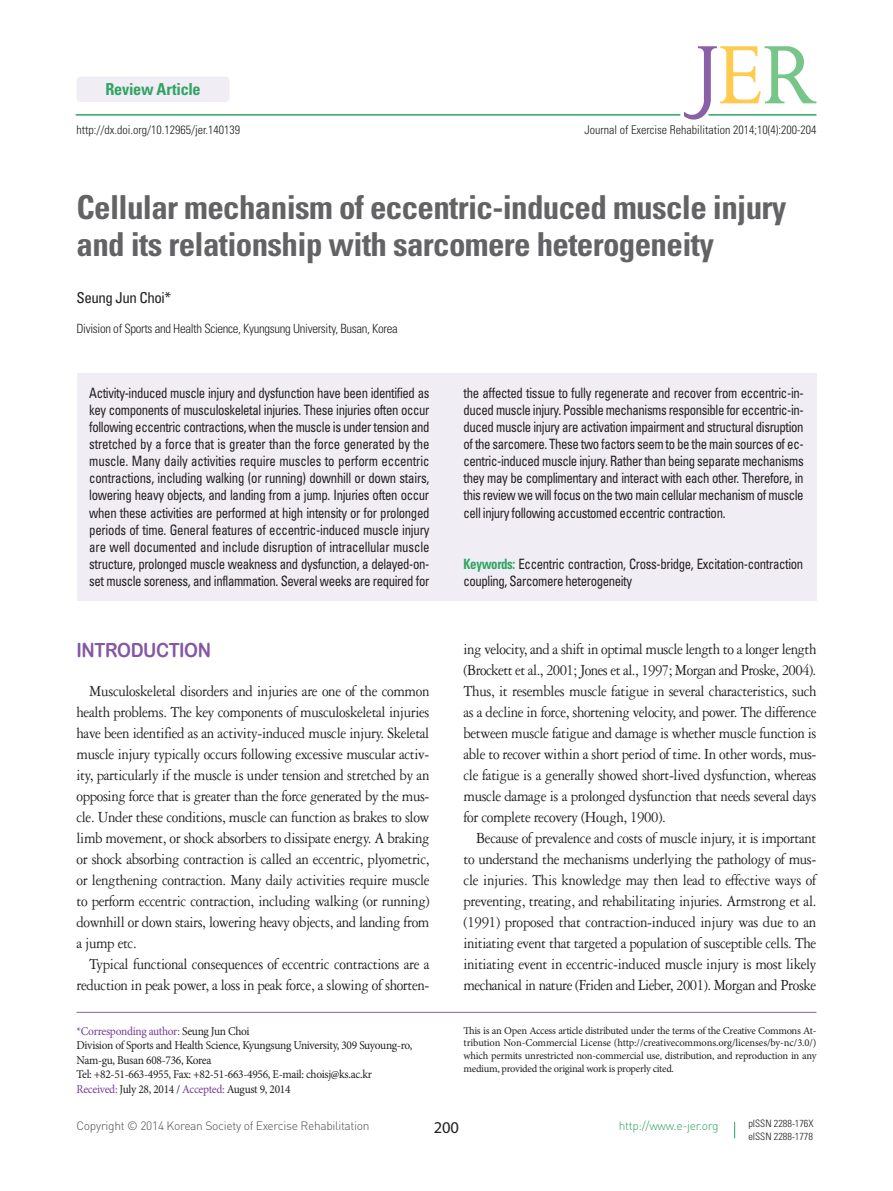
<style>
.page{position:relative;width:893px;height:1191px;background:#fff}
.page>*{position:absolute;margin:0;border:0;box-sizing:border-box;transform-origin:0 0}
.제목{font:700 condensed 33px/36.8px "Univers LT Std";letter-spacing:-.02em;color:#636366}
.본문_대제목{font:19.5px "Arial Rounded MT Bold";letter-spacing:-.025em;color:#8458a4;scale:.9 1}
.본문_영문{font:16.5px/21px "Garamond 3 LT Std";letter-spacing:-.025em;color:#231f20;text-align:justify;scale:.9 1}
.t1{font:700 condensed 16.5px "Univers LT Std";letter-spacing:-.015em;color:#30a463}
.t2{font:16.5px "Myriad Pro";color:#231f20}
.저자{font:condensed 15px "Univers LT Std";letter-spacing:-.03em;color:#231f20}
.t3{font:condensed 14.25px/17.1px "Univers LT Std";letter-spacing:-.03em;color:#231f20;text-align:justify;scale:.9 1}
.저자소속{font:300 condensed 12.75px "Univers LT Std";letter-spacing:-.025em;color:#231f20}
.교신저자{font:12px/14.4px "Minion Pro";letter-spacing:-.025em;color:#231f20;scale:.95 1}
.doi_단락{font:300 condensed 12px "Univers LT Std";color:#231f20}
.t4{font:300 12px "DIN Pro";letter-spacing:-.025em;color:#4b4c4d}
.교신저자-2{font:12px "Minion Pro";letter-spacing:-.03em;color:#753e98;scale:.95 1}
.t5{font:300 12px "DIN Pro";letter-spacing:-.025em;color:#30a463}
.t6{font:10.5px/12.6px "Minion Pro";letter-spacing:-.03em;color:#231f20;text-align:justify}
.t7{font:300 condensed 10.2px "Univers LT Std";color:#231f20}
.s1{font-weight:700;color:#30a463}
.s2{color:#231f20}
.s3{color:#753e98}
</style>
<div class="page">
<hr style="left:77px;top:1012px;width:739px;height:1px;background:#895fa8">
<svg style="left:734px;top:1121px;width:1px;height:17px"></svg>
<div style="left:77px;top:373px;width:739px;height:228px;background:#f0edf5"></div>
<div style="left:77px;top:77px;width:153px;height:25px;background:#f0edf5;border-radius:4px"></div>
<hr style="left:76px;top:114px;width:604px;height:2px;background:#30a463">
<svg style="left:684px;top:46px;width:132px;height:74px"></svg>
<p class="t1" style="left:105px;top:79px;width:97px">Review Article</p>
<p class="doi_단락" style="left:77px;top:123px;width:165px">http://dx.doi.org/10.12965/jer.140139</p>
<p class="doi_단락" style="left:585px;top:123px;width:233px">Journal of Exercise Rehabilitation 2014;10(4):200-204</p>
<p class="제목" style="left:77px;top:188px;width:711px">Cellular mechanism of eccentric-induced muscle injury and its relationship with sarcomere heterogeneity</p>
<p class="저자" style="left:77px;top:288px;width:96px">Seung Jun Choi*</p>
<p class="저자소속" style="left:77px;top:321px;width:323px">Division of Sports and Health Science, Kyungsung University, Busan, Korea</p>
<p class="t3" style="left:89px;top:384px;width:380px">Activity-induced muscle injury and dysfunction have been identified as key components of musculoskeletal injuries. These injuries often occur following eccentric contractions, when the muscle is under tension and stretched by a force that is greater than the force generated by the muscle. Many daily activities require muscles to perform eccentric contractions, including walking (or running) downhill or down stairs, lowering heavy objects, and landing from a jump. Injuries often occur when these activities are performed at high intensity or for prolonged periods of time. General features of eccentric-induced muscle injury are well documented and include disruption of intracellular muscle structure, prolonged muscle weakness and dysfunction, a delayed-on&shy;set muscle soreness, and inflammation. Several weeks are required for</p>
<p class="t3" style="left:463px;top:384px;width:379px">the affected tissue to fully regenerate and recover from eccentric-in&shy;duced muscle injury. Possible mechanisms responsible for eccentric-in&shy;duced muscle injury are activation impairment and structural disruption of the sarcomere. These two factors seem to be the main sources of ec&shy;centric-induced muscle injury. Rather than being separate mechanisms they may be complimentary and interact with each other. Therefore, in this review we will focus on the two main cellular mechanism of muscle cell injury following accustomed eccentric contraction.</p>
<p class="t3" style="left:463px;top:555px;width:379px"><span class="s1">Keywords:</span> Eccentric contraction, Cross-bridge, Excitation-contraction coupling, Sarcomere heterogeneity</p>
<p class="본문_대제목" style="left:77px;top:638px;width:151px">INTRODUCTION</p>
<p class="본문_영문" style="left:77px;top:680px;width:394px;text-indent:13px">Musculoskeletal disorders and injuries are one of the common health problems. The key components of musculoskeletal injuries have been identified as an activity-induced muscle injury. Skeletal muscle injury typically occurs following excessive muscular activ&shy;ity, particularly if the muscle is under tension and stretched by an opposing force that is greater than the force generated by the mus&shy;cle. Under these conditions, muscle can function as brakes to slow limb movement, or shock absorbers to dissipate energy. A braking or shock absorbing contraction is called an eccentric, plyometric, or lengthening contraction. Many daily activities require muscle to perform eccentric contraction, including walking (or running) downhill or down stairs, lowering heavy objects, and landing from a jump etc.</p>
<p class="본문_영문" style="left:77px;top:953px;width:394px;text-align:right">Typical functional consequences of eccentric contractions are a reduction in peak power, a loss in peak force, a slowing of shorten-</p>
<p class="교신저자-2" style="left:77px;top:1023px;width:184px">*Corresponding author: <span class="s2">Seung Jun Choi</span></p>
<p class="교신저자" style="left:77px;top:1038px;width:355px">Division of Sports and Health Science, Kyungsung University, 309 Suyoung-ro,<br>Nam-gu, Busan 608-736, Korea</p>
<p class="교신저자" style="left:77px;top:1067px;width:313px">Tel: +82-51-663-4955, Fax: +82-51-663-4956, E-mail: choisj@ks.ac.kr</p>
<p class="교신저자" style="left:77px;top:1081px;width:227px"><span class="s3">Received:</span> July 28, 2014 / <span class="s3">Accepted:</span> August 9, 2014</p>
<p class="본문_영문" style="left:463px;top:638px;width:394px">ing velocity, and a shift in optimal muscle length to a longer length (Brockett et al., 2001; Jones et al., 1997; Morgan and Proske, 2004).<br>Thus, it resembles muscle fatigue in several characteristics, such as a decline in force, shortening velocity, and power. The difference between muscle fatigue and damage is whether muscle function is able to recover within a short period of time. In other words, mus&shy;cle fatigue is a generally showed short-lived dysfunction, whereas muscle damage is a prolonged dysfunction that needs several days for complete recovery (Hough, 1900).</p>
<p class="본문_영문" style="left:463px;top:827px;width:394px;text-indent:13px">Because of prevalence and costs of muscle injury, it is important to understand the mechanisms underlying the pathology of mus&shy;cle injuries. This knowledge may then lead to effective ways of preventing, treating, and rehabilitating injuries. Armstrong et al. (1991) proposed that contraction-induced injury was due to an initiating event that targeted a population of susceptible cells. The initiating event in eccentric-induced muscle injury is most likely mechanical in nature (Friden and Lieber, 2001). Morgan and Proske</p>
<p class="t6" style="left:463px;top:1024px;width:355px">This is an Open Access article distributed under the terms of the Creative Commons At&shy;tribution Non-Commercial License (http://creativecommons.org/licenses/by-nc/3.0/) which permits unrestricted non-commercial use, distribution, and reproduction in any medium, provided the original work is properly cited.</p>
<p class="t4" style="left:77px;top:1118px;width:295px">Copyright © 2014 Korean Society of Exercise Rehabilitation</p>
<p class="t5" style="left:619px;top:1118px;width:101px">http://www.e-jer.org</p>
<p class="t7" style="left:748px;top:1117px;width:67px">pISSN 2288-176X</p>
<p class="t7" style="left:748px;top:1129px;width:66px">eISSN 2288-1778</p>
<p class="t2" style="left:434px;top:1116px;width:27px">200</p>
</div>
